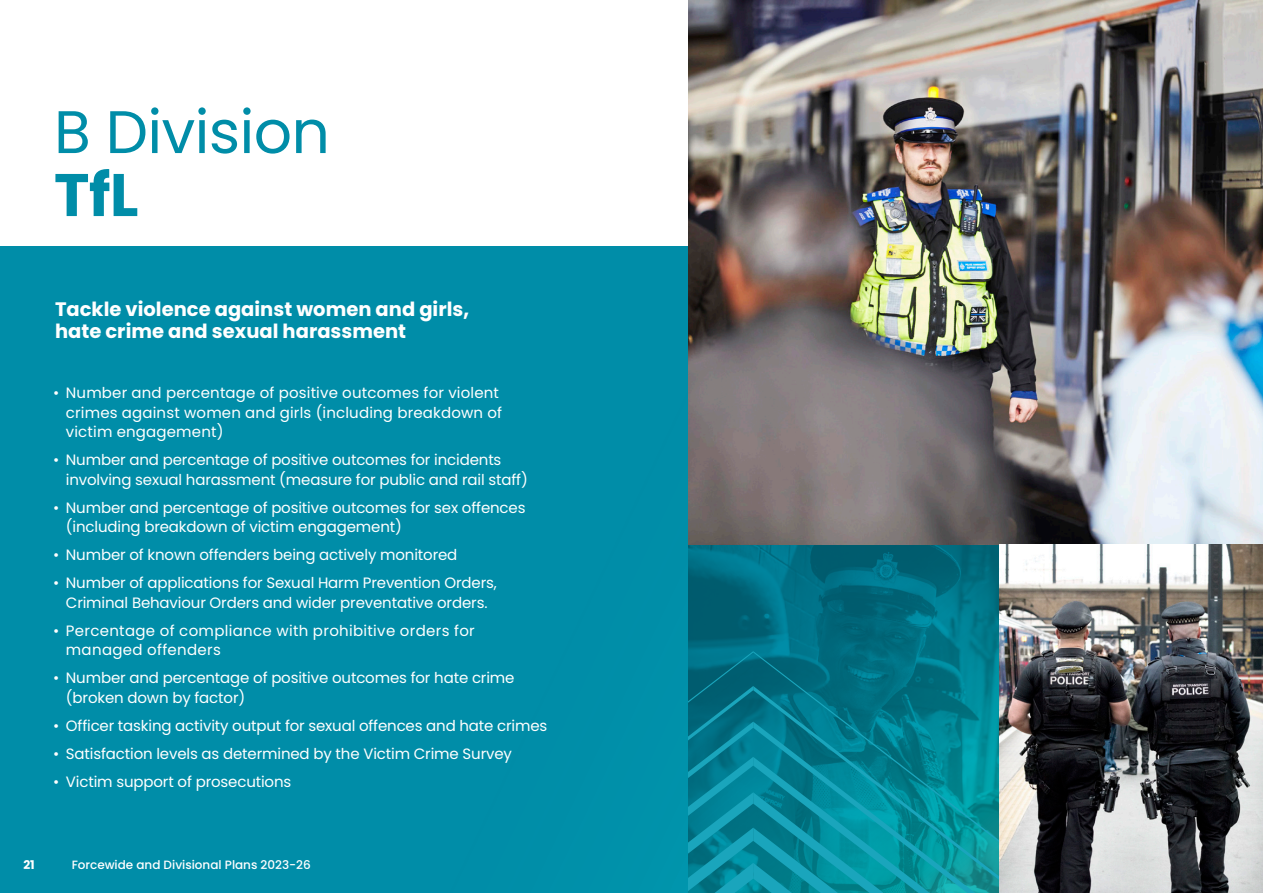
<style>
.page{position:relative;width:1263px;height:893px;background:#fff}
.page>*{position:absolute;margin:0;border:0;box-sizing:border-box;transform-origin:0 0}
.t1{font:60px/63px "Poppins";letter-spacing:-.01em;color:#008da8}
.t2{font:700 19.5px/22.5px "Poppins";color:#fff}
.t3{font:15px/19.5px "Poppins";letter-spacing:-.01em;color:#fff}
.t4{font:15px/19.5px "Poppins";letter-spacing:.01em;color:#fff}
.t5{font:15px/19.5px "Poppins";letter-spacing:.02em;color:#fff}
.t6{font:500 12px "Poppins";color:#fff}
.t7{font:700 12px "Poppins";color:#fff}
.s1{font-weight:700}
</style>
<div class="page">
<div style="left:0;top:247px;width:1263px;height:646px;background:#008da8"></div>
<img style="left:688px;top:0;width:575px;height:893px">
<svg style="left:688px;top:651px;width:65px;height:242px;background:#057c91"></svg>
<svg style="left:753px;top:651px;width:246px;height:242px"></svg>
<p class="t1" style="left:54px;top:101px;width:277px">B Division<br><span class="s1">TfL</span></p>
<p class="t2" style="left:55px;top:298px;width:415px">Tackle violence against women and girls, hate crime and sexual harassment</p>
<p class="t4" style="left:66px;top:383px;width:438px;text-indent:-13px">• Number and percentage of positive outcomes for violent crimes against women and girls (including breakdown of victim engagement)</p>
<p class="t3" style="left:66px;top:450px;width:463px;text-indent:-13px">• Number and percentage of positive outcomes for incidents involving sexual harassment (measure for public and rail staff)</p>
<p class="t3" style="left:66px;top:498px;width:461px;text-indent:-13px">• Number and percentage of positive outcomes for sex offences (including breakdown of victim engagement)</p>
<p class="t3" style="left:53px;top:545px;width:406px">• Number of known offenders being actively monitored</p>
<p class="t3" style="left:53px;top:573px;width:445px;text-align:center">• Number of applications for Sexual Harm Prevention Orders,<br>Criminal Behaviour Orders and wider preventative orders.</p>
<p class="t5" style="left:66px;top:621px;width:410px;text-indent:-13px">• Percentage of compliance with prohibitive orders for managed offenders</p>
<p class="t3" style="left:66px;top:668px;width:450px;text-indent:-13px">• Number and percentage of positive outcomes for hate crime (broken down by factor)</p>
<p class="t3" style="left:53px;top:716px;width:496px">• Officer tasking activity output for sexual offences and hate crimes</p>
<p class="t3" style="left:53px;top:744px;width:460px">• Satisfaction levels as determined by the Victim Crime Survey</p>
<p class="t3" style="left:53px;top:772px;width:240px">• Victim support of prosecutions</p>
<p class="t7" style="left:23px;top:858px;width:13px">21</p>
<p class="t6" style="left:72px;top:858px;width:241px">Forcewide and Divisional Plans 2023-26</p>
</div>
